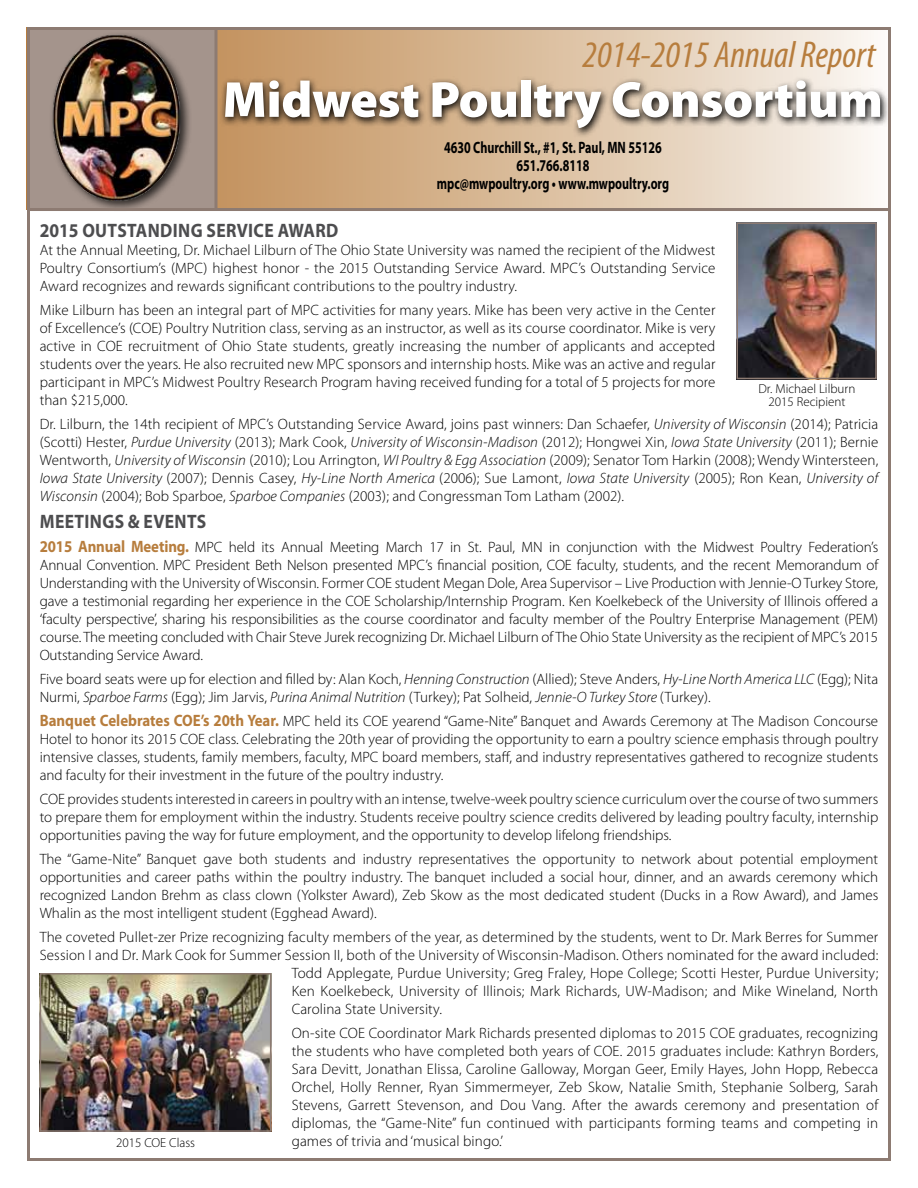
<style>
.page{position:relative;width:918px;height:1188px;background:#fff}
.page>*{position:absolute;margin:0;border:0;box-sizing:border-box;transform-origin:0 0}
.t1{font:900 51px "Myriad Pro";letter-spacing:-.005em;color:#fff}
.t2{font:italic condensed 37.5px "Myriad Pro";color:#b77d3d}
.t3{font:700 19.5px "Myriad Pro";letter-spacing:.02em;color:#4d4d4f;scale:.9 1}
.t4{font:700 16.5px/18px "Myriad Pro";color:#000;text-align:center;scale:.73 1}
.t5{font:300 15px/18px "Myriad Pro";letter-spacing:.005em;color:#000;text-align:justify}
.t6{font:300 13.05px/12.1px "Myriad Pro";color:#000;text-align:center}
.s1{font-style:italic}
.s2{font-weight:700;font-size:16.5px;color:#b77d3d}
</style>
<div class="page">
<svg style="left:218px;top:31px;width:656px;height:177px;background:#dcc1a3"></svg>
<div style="left:27px;top:27px;width:189px;height:183px;background:#a4948c"></div>
<div style="left:49px;top:31px;width:143px;height:181px;background:#000;opacity:.75"></div>
<img style="left:50px;top:33px;width:134px;height:169px">
<svg style="left:219px;top:76px;width:668px;height:63px;background:#a18d78"></svg>
<hr style="left:27px;top:208px;width:864px;height:3px;background:#8d7b72">
<svg style="left:214px;top:27px;width:4px;height:181px"></svg>
<img style="left:739px;top:225px;width:135px;height:151px">
<div style="left:736px;top:222px;width:141px;height:157px;border:2px solid #8d7b72"></div>
<img style="left:43px;top:976px;width:225px;height:153px">
<div style="left:40px;top:973px;width:231px;height:159px;border:2px solid #8d7b72"></div>
<h2 class="t2" style="left:583px;top:32px;width:294px">2014-2015 Annual Report</h2>
<h1 class="t1" style="left:223px;top:71px;width:662px">Midwest Poultry Consortium</h1>
<p class="t4" style="left:437px;top:138px;width:320px">4630 Churchill St., #1, St. Paul, MN 55126<br>651.766.8118<br>mpc@mwpoultry.org • www.mwpoultry.org</p>
<h3 class="t3" style="left:40px;top:218px;width:333px">2015 Outstanding Service Award</h3>
<p class="t5" style="left:40px;top:241px;width:677px">At the Annual Meeting, Dr. Michael Lilburn of The Ohio State University was named the recipient of the Midwest Poultry Consortium’s (MPC) highest honor - the 2015 Outstanding Service Award. MPC’s Outstanding Service Award recognizes and rewards significant contributions to the poultry industry.</p>
<p class="t5" style="left:40px;top:301px;width:677px">Mike Lilburn has been an integral part of MPC activities for many years. Mike has been very active in the Center of Excellence’s (COE) Poultry Nutrition class, serving as an instructor, as well as its course coordinator. Mike is very active in COE recruitment of Ohio State students, greatly increasing the number of applicants and accepted students over the years. He also recruited new MPC sponsors and internship hosts. Mike was an active and regular participant in MPC’s Midwest Poultry Research Program having received funding for a total of 5 projects for more than $215,000.</p>
<p class="t5" style="left:40px;top:415px;width:840px">Dr. Lilburn, the 14th recipient of MPC’s Outstanding Service Award, joins past winners: Dan Schaefer, <span class="s1">University of Wisconsin</span> (2014); Patricia (Scotti) Hester, <span class="s1">Purdue University</span> (2013); Mark Cook, <span class="s1">University of Wisconsin-Madison</span> (2012); Hongwei Xin, <span class="s1">Iowa State University</span> (2011); Bernie Wentworth, <span class="s1">University of Wisconsin</span> (2010); Lou Arrington, <span class="s1">WI Poultry &amp; Egg Association</span> (2009); Senator Tom Harkin (2008); Wendy Wintersteen, <span class="s1">Iowa State University</span> (2007); Dennis Casey, <span class="s1">Hy-Line North America</span> (2006); Sue Lamont, <span class="s1">Iowa State University</span> (2005); Ron Kean, <span class="s1">University of Wisconsin</span> (2004); Bob Sparboe, <span class="s1">Sparboe Companies</span> (2003); and Congressman Tom Latham (2002).</p>
<h3 class="t3" style="left:40px;top:509px;width:184px">meetings &amp; events</h3>
<p class="t5" style="left:40px;top:538px;width:840px"><span class="s2">2015 Annual Meeting.</span> MPC held its Annual Meeting March 17 in St. Paul, MN in conjunction with the Midwest Poultry Federation’s Annual Convention. MPC President Beth Nelson presented MPC’s financial position, COE faculty, students, and the recent Memorandum of Understanding with the University of Wisconsin. Former COE student Megan Dole, Area Supervisor – Live Production with Jennie-O Turkey Store, gave a testimonial regarding her experience in the COE Scholarship/Internship Program. Ken Koelkebeck of the University of Illinois offered a ‘faculty perspective’, sharing his responsibilities as the course coordinator and faculty member of the Poultry Enterprise Management (PEM) course. The meeting concluded with Chair Steve Jurek recognizing Dr. Michael Lilburn of The Ohio State University as the recipient of MPC’s 2015<br>Outstanding Service Award.</p>
<p class="t5" style="left:40px;top:670px;width:840px">Five board seats were up for election and filled by: Alan Koch, <span class="s1">Henning Construction</span> (Allied); Steve Anders, <span class="s1">Hy-Line North America LLC</span> (Egg); Nita<br>Nurmi, <span class="s1">Sparboe Farms</span> (Egg); Jim Jarvis, <span class="s1">Purina Animal Nutrition</span> (Turkey); Pat Solheid, <span class="s1">Jennie-O Turkey Store</span> (Turkey).</p>
<p class="t5" style="left:40px;top:712px;width:840px"><span class="s2">Banquet Celebrates COE’s 20th Year.</span> MPC held its COE yearend “Game-Nite” Banquet and Awards Ceremony at The Madison Concourse Hotel to honor its 2015 COE class. Celebrating the 20th year of providing the opportunity to earn a poultry science emphasis through poultry intensive classes, students, family members, faculty, MPC board members, staff, and industry representatives gathered to recognize students and faculty for their investment in the future of the poultry industry.</p>
<p class="t5" style="left:40px;top:790px;width:840px">COE provides students interested in careers in poultry with an intense, twelve-week poultry science curriculum over the course of two summers to prepare them for employment within the industry. Students receive poultry science credits delivered by leading poultry faculty, internship opportunities paving the way for future employment, and the opportunity to develop lifelong friendships.</p>
<p class="t5" style="left:40px;top:850px;width:840px">The “Game-Nite” Banquet gave both students and industry representatives the opportunity to network about potential employment opportunities and career paths within the poultry industry. The banquet included a social hour, dinner, and an awards ceremony which recognized Landon Brehm as class clown (Yolkster Award), Zeb Skow as the most dedicated student (Ducks in a Row Award), and James Whalin as the most intelligent student (Egghead Award).</p>
<p class="t5" style="left:40px;top:928px;width:840px">The coveted Pullet-zer Prize recognizing faculty members of the year, as determined by the students, went to Dr. Mark Berres for Summer</p>
<p class="t5" style="left:40px;top:946px;width:840px">Session I and Dr. Mark Cook for Summer Session II, both of the University of Wisconsin-Madison. Others nominated for the award included:</p>
<p class="t5" style="left:292px;top:964px;width:588px">Todd Applegate, Purdue University; Greg Fraley, Hope College; Scotti Hester, Purdue University;</p>
<p class="t5" style="left:292px;top:982px;width:588px">Ken Koelkebeck, University of Illinois; Mark Richards, UW-Madison; and Mike Wineland, North</p>
<p class="t5" style="left:292px;top:1000px;width:152px">Carolina State University.</p>
<p class="t5" style="left:292px;top:1024px;width:588px">On-site COE Coordinator Mark Richards presented diplomas to 2015 COE graduates, recognizing the students who have completed both years of COE. 2015 graduates include: Kathryn Borders, Sara Devitt, Jonathan Elissa, Caroline Galloway, Morgan Geer, Emily Hayes, John Hopp, Rebecca Orchel, Holly Renner, Ryan Simmermeyer, Zeb Skow, Natalie Smith, Stephanie Solberg, Sarah Stevens, Garrett Stevenson, and Dou Vang. After the awards ceremony and presentation of diplomas, the “Game-Nite” fun continued with participants forming teams and competing in games of trivia and ‘musical bingo.’</p>
<p class="t6" style="left:759px;top:383px;width:98px">Dr. Michael Lilburn<br>2015 Recipient</p>
<p class="t6" style="left:116px;top:1137px;width:81px">2015 COE Class</p>
</div>
